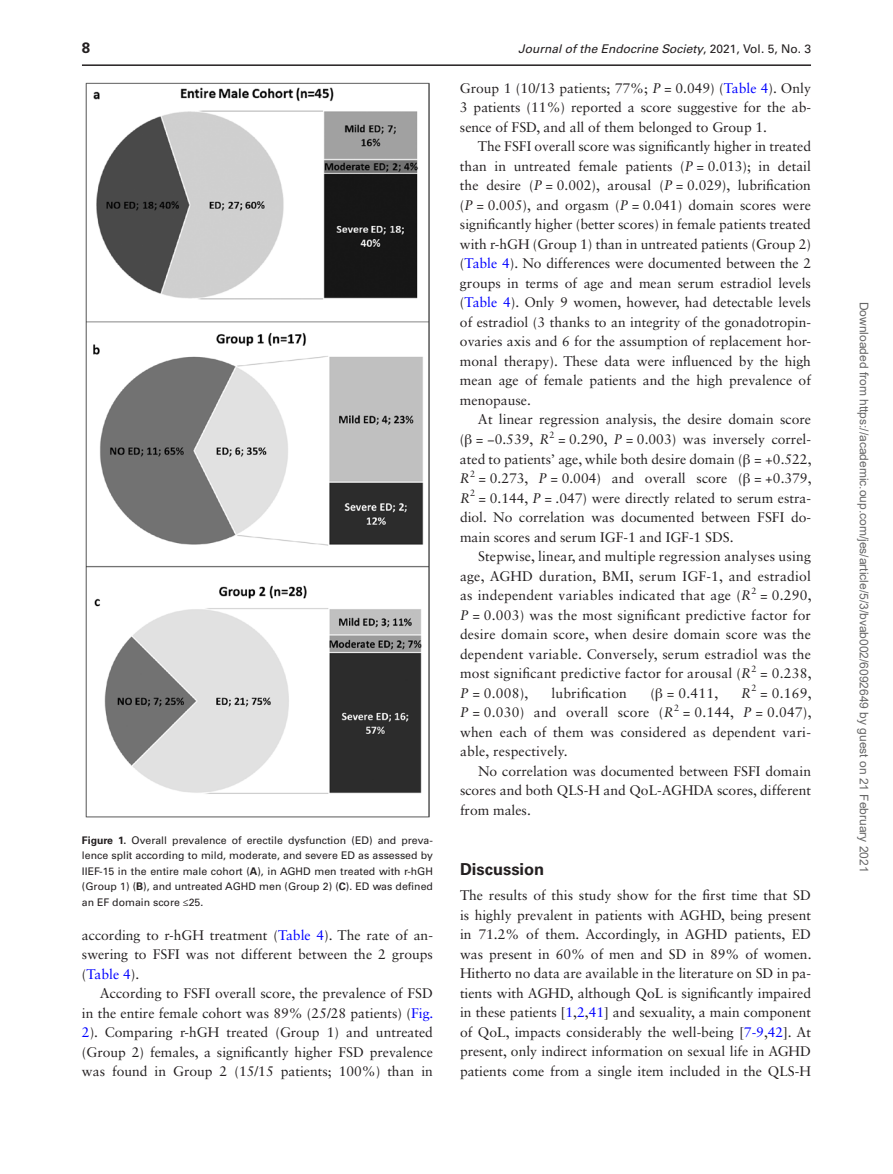
<style>
.page{position:relative;width:893px;height:1174px;background:#fff}
.page>*{position:absolute;margin:0;border:0;box-sizing:border-box;transform-origin:0 0}
.t1{font:700 16.5px "Univers LT Std";color:#231f20}
.t2{font:700 15px "Univers LT Std";color:#231f20}
.t3{font:13.8px/19.5px "Sabon LT Std";color:#231f20;text-align:justify}
.t4{font:12px "Arial";color:#666}
.t5{font:italic 12px "Univers LT Std";color:#231f20}
.t6{font:10.5px/15.3px "Univers LT Std";color:#231f20;text-align:justify}
.s1{font-style:normal}
.s2{font-weight:700}
.s3{color:#00f}
.s4{font-style:italic}
.s5{font-family:"Gandhari Unicode"}
</style>
<div class="page">
<hr style="left:82px;top:64px;width:729px;height:2px;background:#231f20">
<img style="left:85px;top:82px;width:344px;height:735px">
<p class="t2" style="left:82px;top:39px;width:10px">8</p>
<p class="t5" style="left:518px;top:42px;width:294px">Journal of the Endocrine Society<span class="s1">, 2021, Vol. 5, No. 3</span></p>
<p class="t6" style="left:82px;top:832px;width:353px"><span class="s2">Figure 1.</span> Overall prevalence of erectile dysfunction (ED) and preva&shy;lence split according to mild, moderate, and severe ED as assessed by IIEF-15 in the entire male cohort (<span class="s2">A</span>), in AGHD men treated with r-hGH (Group 1) (<span class="s2">B</span>), and untreated AGHD men (Group 2) (<span class="s2">C</span>). ED was defined an EF domain score ≤25.</p>
<p class="t3" style="left:82px;top:925px;width:352px">according to r-hGH treatment (<span class="s3">Table 4</span>). The rate of an&shy;swering to FSFI was not different between the 2 groups (<span class="s3">Table 4</span>).</p>
<p class="t3" style="left:82px;top:983px;width:353px;text-indent:18px">According to FSFI overall score, the prevalence of FSD in the entire female cohort was 89% (25/28 patients) (<span class="s3">Fig.<br>2</span>). Comparing r-hGH treated (Group 1) and untreated (Group 2) females, a significantly higher FSD prevalence was found in Group 2 (15/15 patients; 100%) than in</p>
<p class="t3" style="left:460px;top:78px;width:353px">Group 1 (10/13 patients; 77%; <span class="s4">P</span> = 0.049) (<span class="s3">Table 4</span>). Only 3 patients (11%) reported a score suggestive for the ab&shy;sence of FSD, and all of them belonged to Group 1.</p>
<p class="t3" style="left:460px;top:137px;width:353px;text-indent:18px">The FSFI overall score was significantly higher in treated than in untreated female patients (<span class="s4">P</span> = 0.013); in detail the desire (<span class="s4">P</span> = 0.002), arousal (<span class="s4">P</span> = 0.029), lubrification (<span class="s4">P</span> = 0.005), and orgasm (<span class="s4">P</span> = 0.041) domain scores were significantly higher (better scores) in female patients treated with r-hGH (Group 1) than in untreated patients (Group 2) (<span class="s3">Table 4</span>). No differences were documented between the 2 groups in terms of age and mean serum estradiol levels (<span class="s3">Table 4</span>). Only 9 women, however, had detectable levels of estradiol (3 thanks to an integrity of the gonadotropin&shy;ovaries axis and 6 for the assumption of replacement hor&shy;monal therapy). These data were influenced by the high mean age of female patients and the high prevalence of menopause.</p>
<p class="t3" style="left:460px;top:410px;width:353px;text-indent:18px">At linear regression analysis, the desire domain score (<span class="s5">β</span> = −0.539, <span class="s4">R</span><sup>2</sup> = 0.290, <span class="s4">P</span> = 0.003) was inversely correl&shy;ated to patients’ age, while both desire domain (<span class="s5">β</span> = +0.522, <span class="s4">R</span><sup>2</sup> = 0.273, <span class="s4">P</span> = 0.004) and overall score (<span class="s5">β</span> = +0.379, <span class="s4">R</span><sup>2</sup> = 0.144, <span class="s4">P</span> = .047) were directly related to serum estra&shy;diol. No correlation was documented between FSFI do&shy;main scores and serum IGF-1 and IGF-1 SDS.</p>
<p class="t3" style="left:460px;top:546px;width:353px;text-indent:18px">Stepwise, linear, and multiple regression analyses using age, AGHD duration, BMI, serum IGF-1, and estradiol as independent variables indicated that age (<span class="s4">R</span><sup>2</sup> = 0.290, <span class="s4">P</span> = 0.003) was the most significant predictive factor for desire domain score, when desire domain score was the dependent variable. Conversely, serum estradiol was the most significant predictive factor for arousal (<span class="s4">R</span><sup>2</sup> = 0.238, <span class="s4">P</span> = 0.008),</p>
<p class="t3" style="left:460px;top:683px;width:353px;text-indent:281px"><span class="s4">R</span><sup>2</sup> = 0.169, <span class="s4">P</span> = 0.030) and overall score (<span class="s4">R</span><sup>2</sup> = 0.144, <span class="s4">P</span> = 0.047), when each of them was considered as dependent vari&shy;able, respectively.</p>
<p class="t3" style="left:460px;top:761px;width:353px;text-indent:18px">No correlation was documented between FSFI domain scores and both QLS-H and QoL-AGHDA scores, different from males.</p>
<p class="t3" style="left:551px;top:683px;width:77px">lubrification</p>
<p class="t3" style="left:650px;top:683px;width:69px">(<span class="s5">β</span> = 0.411,</p>
<p class="t1" style="left:460px;top:859px;width:86px">Discussion</p>
<p class="t3" style="left:460px;top:885px;width:353px">The results of this study show for the first time that SD is highly prevalent in patients with AGHD, being present in 71.2% of them. Accordingly, in AGHD patients, ED was present in 60% of men and SD in 89% of women.<br>Hitherto no data are available in the literature on SD in pa&shy;tients with AGHD, although QoL is significantly impaired in these patients [<span class="s3">1</span>,<span class="s3">2</span>,<span class="s3">41</span>] and sexuality, a main component of QoL, impacts considerably the well-being [<span class="s3">7-9</span>,<span class="s3">42</span>]. At present, only indirect information on sexual life in AGHD patients come from a single item included in the QLS-H</p>
<p class="t4" style="left:868px;top:301px;width:572px;rotate:90deg">Downloaded from https://academic.oup.com/jes/article/5/3/bvab002/6092649 by guest on 21 February 2021</p>
</div>
